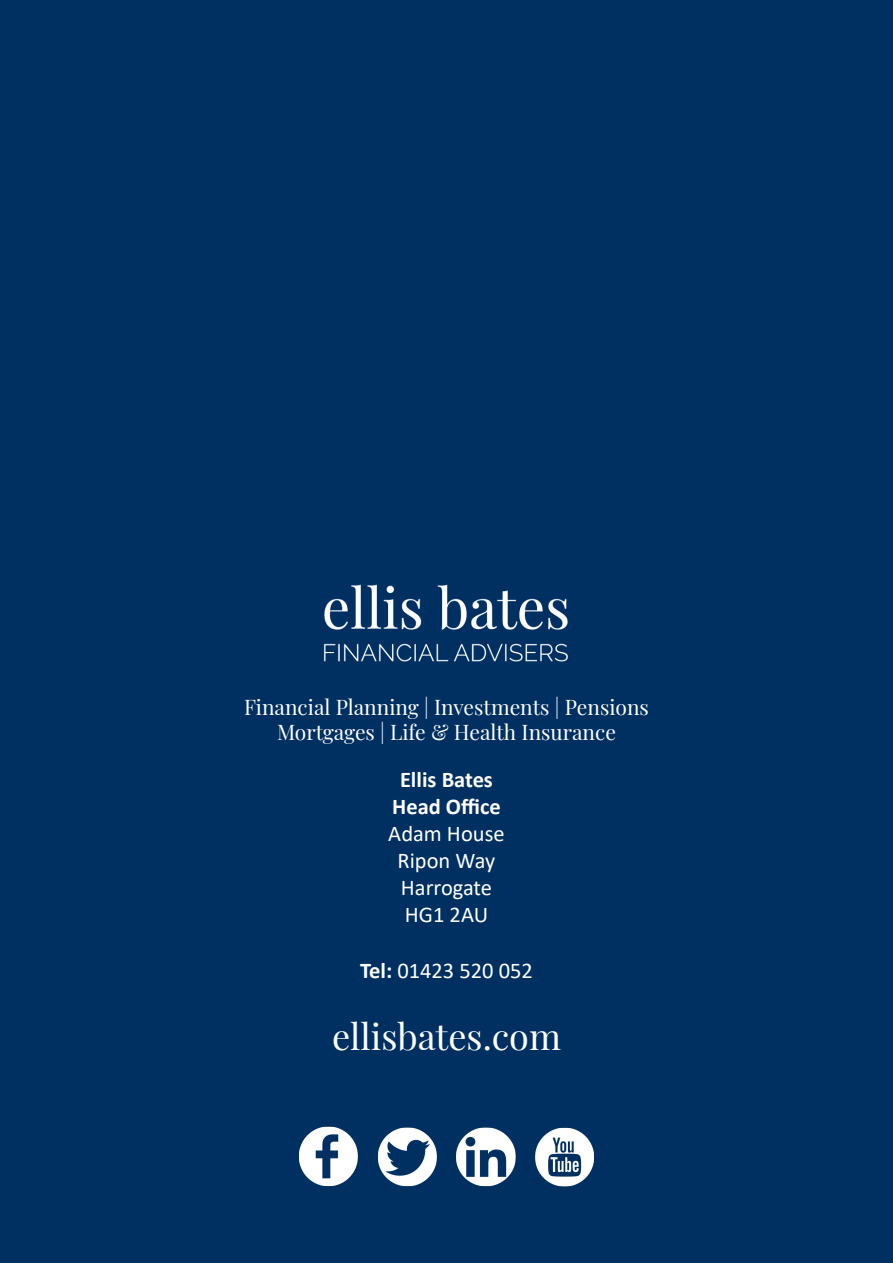
<style>
.page{position:relative;width:893px;height:1263px;background:#003062}
.page>*{position:absolute;margin:0;border:0;box-sizing:border-box;transform-origin:0 0}
.t1{font:36px "Playfair Display";color:#fff}
.t2{font:22.5px "Calibri";color:#fff}
.t3{font:700 22.5px "Calibri";color:#fff}
.t4{font:21px/25.2px "Playfair Display";color:#fff;text-align:center}
.s1{font-weight:700}
</style>
<div class="page">
<img style="left:323px;top:584px;width:245px;height:78px">
<img style="left:299px;top:1126px;width:295px;height:61px">
<p class="t4" style="left:244px;top:693px;width:406px">Financial Planning | Investments | Pensions<br>Mortgages | Life &amp; Health Insurance</p>
<p class="t3" style="left:400px;top:763px;width:94px">Ellis Bates</p>
<p class="t3" style="left:392px;top:790px;width:110px">Head Office</p>
<p class="t2" style="left:388px;top:818px;width:118px">Adam House</p>
<p class="t2" style="left:398px;top:845px;width:99px">Ripon Way</p>
<p class="t2" style="left:401px;top:872px;width:93px">Harrogate</p>
<p class="t2" style="left:405px;top:899px;width:85px">HG1 2AU</p>
<p class="t2" style="left:360px;top:954px;width:174px"><span class="s1">Tel:</span> 01423 520 052</p>
<p class="t1" style="left:332px;top:1008px;width:230px">ellisbates.com</p>
</div>
